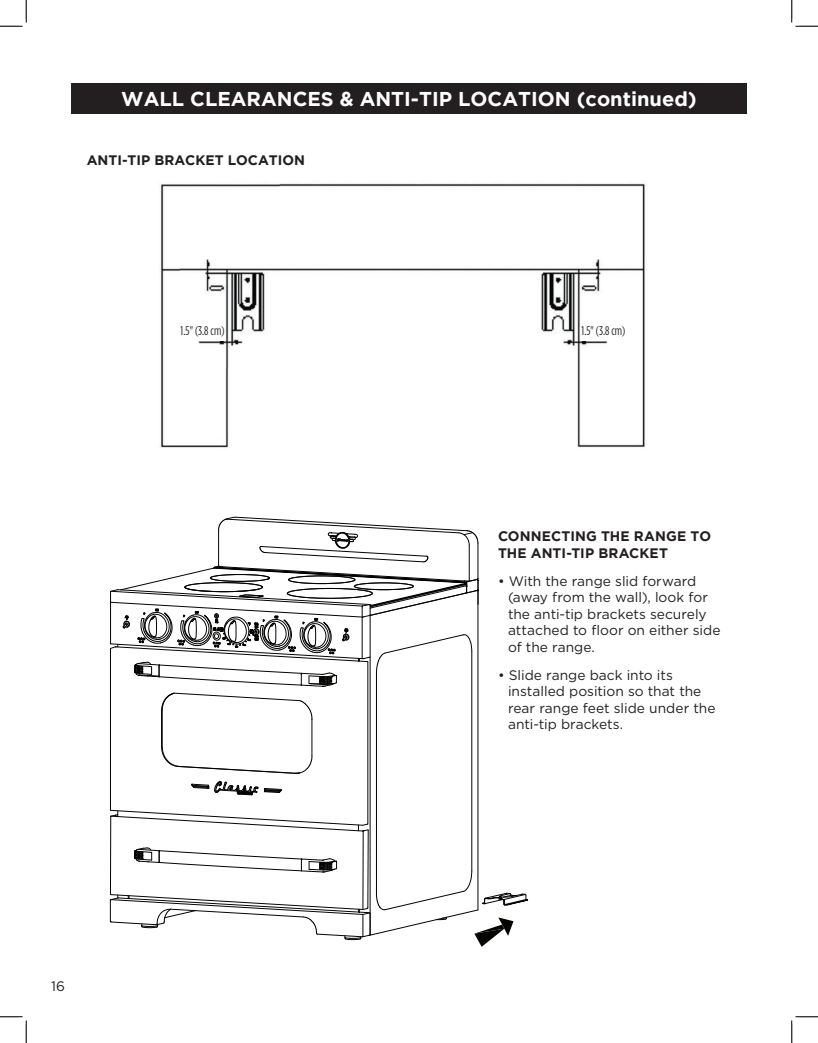
<style>
.page{position:relative;width:818px;height:1043px;background:#fff}
.page>*{position:absolute;margin:0;border:0;box-sizing:border-box;transform-origin:0 0}
.t1{font:700 20px "Gotham";color:#fff}
.t2{font:13.75px/16.5px "Gotham";color:#231f20}
.t3{font:700 13.75px/16.5px "Gotham";color:#231f20}
.t4{font:12.5px "Gotham Condensed";color:#231f20}
</style>
<div class="page">
<div style="left:71px;top:83px;width:675px;height:30px;background:#231f20"></div>
<svg style="left:522px;top:893px;width:6px;height:7px"></svg>
<svg style="left:110px;top:517px;width:403px;height:429px"></svg>
<img style="left:160px;top:183px;width:486px;height:265px">
<div style="left:180px;top:322px;width:45px;height:18px;background:#fff"></div>
<div style="left:581px;top:322px;width:44px;height:18px;background:#fff"></div>
<svg style="left:0;top:0;width:27px;height:27px"></svg>
<svg style="left:0;top:1016px;width:27px;height:26px"></svg>
<svg style="left:791px;top:0;width:27px;height:27px"></svg>
<svg style="left:791px;top:1016px;width:27px;height:26px"></svg>
<h1 class="t1" style="left:121px;top:88px;width:577px">WALL CLEARANCES &amp; ANTI-TIP LOCATION (continued)</h1>
<p class="t3" style="left:87px;top:152px;width:220px">ANTI-TIP BRACKET LOCATION</p>
<p class="t4" style="left:180px;top:324px;width:45px">1.5" (3.8 cm)</p>
<p class="t4" style="left:581px;top:324px;width:45px">1.5" (3.8 cm)</p>
<p class="t3" style="left:498px;top:528px;width:214px">CONNECTING THE RANGE TO<br>THE ANTI-TIP BRACKET</p>
<p class="t2" style="left:508px;top:572px;width:214px;text-indent:-10px">• With the range slid forward (away from the wall), look for the anti-tip brackets securely attached to floor on either side of the range.</p>
<p class="t2" style="left:508px;top:666px;width:209px;text-indent:-10px">• Slide range back into its installed position so that the rear range feet slide under the anti-tip brackets.</p>
<p class="t2" style="left:51px;top:977px;width:15px">16</p>
</div>
